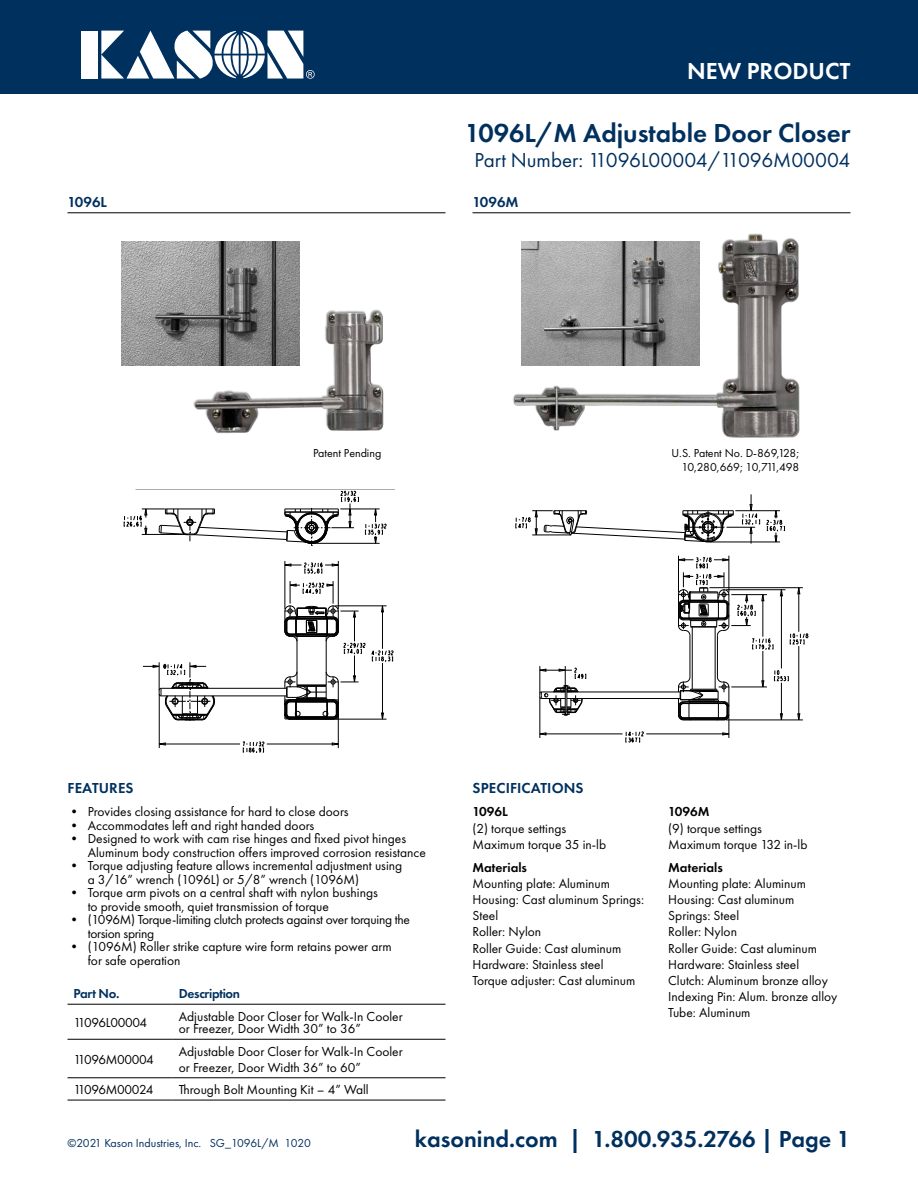
<style>
.page{position:relative;width:918px;height:1188px;background:#fff}
.page>*{position:absolute;margin:0;border:0;box-sizing:border-box;transform-origin:0 0}
.t1{font:600 27px "Futura PT";color:#00305e}
.t2{font:600 24px "Futura PT";color:#00305e}
.t3{font:600 24px "Futura PT";color:#fff}
.t4{font:21px "Futura PT";color:#00305e}
.t5{font:600 15px "Futura PT";letter-spacing:.01em;color:#00305e}
.t6{font:13.5px/16.2px "Futura PT";color:#000}
.t7{font:13.5px/13.5px "Futura PT";letter-spacing:-.02em;color:#000}
.t8{font:13.5px "Futura PT";letter-spacing:-.025em;color:#000}
.t9{font:600 13.5px "Futura PT";color:#000}
.t10{font:600 13.5px "Futura PT";letter-spacing:-.025em;color:#00305e}
.t11{font:12px/14.4px "Futura PT";color:#000;text-align:right}
.t12{font:12px "Futura PT";color:#00305e}
</style>
<div class="page">
<div style="left:0;top:0;width:918px;height:94px;background:#00305e"></div>
<div style="left:81px;top:31px;width:17px;height:48px;background:#fff"></div>
<svg style="left:101px;top:31px;width:214px;height:48px"></svg>
<img style="left:513px;top:233px;width:287px;height:205px">
<img style="left:193px;top:309px;width:191px;height:125px">
<img style="left:521px;top:242px;width:179px;height:124px">
<img style="left:121px;top:242px;width:179px;height:124px">
<hr style="left:68px;top:213px;width:378px;height:1px;background:#000">
<hr style="left:472px;top:213px;width:378px;height:1px;background:#000">
<hr style="left:314px;top:543px;width:66px;height:1px;background:#000">
<hr style="left:340px;top:509px;width:40px;height:1px;background:#000">
<svg style="left:365px;top:509px;width:21px;height:35px"></svg>
<svg style="left:124px;top:491px;width:235px;height:55px"></svg>
<svg style="left:371px;top:650px;width:22px;height:12px"></svg>
<svg style="left:243px;top:742px;width:21px;height:11px"></svg>
<svg style="left:381px;top:713px;width:3px;height:6px"></svg>
<hr style="left:159px;top:694px;width:1px;height:54px;background:#000">
<hr style="left:267px;top:744px;width:71px;height:1px;background:#000">
<hr style="left:159px;top:744px;width:81px;height:1px;background:#000">
<hr style="left:335px;top:719px;width:52px;height:1px;background:#000">
<hr style="left:285px;top:561px;width:1px;height:48px;background:#000">
<hr style="left:335px;top:606px;width:52px;height:1px;background:#000">
<hr style="left:338px;top:716px;width:1px;height:32px;background:#000">
<hr style="left:338px;top:561px;width:1px;height:48px;background:#000">
<svg style="left:285px;top:563px;width:54px;height:11px"></svg>
<hr style="left:382px;top:606px;width:1px;height:43px;background:#000">
<hr style="left:382px;top:663px;width:1px;height:56px;background:#000">
<hr style="left:161px;top:696px;width:126px;height:1px;background:#000">
<hr style="left:161px;top:688px;width:126px;height:1px;background:#000">
<svg style="left:143px;top:662px;width:72px;height:59px"></svg>
<svg style="left:284px;top:581px;width:81px;height:139px"></svg>
<hr style="left:710px;top:542px;width:70px;height:1px;background:#000">
<hr style="left:735px;top:510px;width:45px;height:1px;background:#000">
<svg style="left:767px;top:510px;width:18px;height:32px"></svg>
<svg style="left:516px;top:494px;width:244px;height:50px"></svg>
<svg style="left:774px;top:670px;width:15px;height:11px"></svg>
<svg style="left:626px;top:731px;width:18px;height:11px"></svg>
<svg style="left:790px;top:633px;width:18px;height:11px"></svg>
<hr style="left:690px;top:635px;width:1px;height:42px;background:#000">
<hr style="left:717px;top:635px;width:1px;height:42px;background:#000">
<svg style="left:780px;top:713px;width:3px;height:7px"></svg>
<svg style="left:780px;top:590px;width:3px;height:6px"></svg>
<svg style="left:539px;top:732px;width:7px;height:3px"></svg>
<svg style="left:761px;top:680px;width:2px;height:7px"></svg>
<svg style="left:797px;top:713px;width:2px;height:7px"></svg>
<hr style="left:540px;top:697px;width:1px;height:41px;background:#000">
<hr style="left:646px;top:734px;width:83px;height:1px;background:#000">
<hr style="left:540px;top:734px;width:83px;height:1px;background:#000">
<hr style="left:726px;top:720px;width:77px;height:1px;background:#000">
<hr style="left:731px;top:687px;width:36px;height:1px;background:#000">
<hr style="left:678px;top:556px;width:1px;height:37px;background:#000">
<hr style="left:726px;top:589px;width:60px;height:1px;background:#000">
<hr style="left:709px;top:587px;width:94px;height:1px;background:#000">
<hr style="left:729px;top:556px;width:1px;height:37px;background:#000">
<hr style="left:763px;top:651px;width:1px;height:36px;background:#000">
<hr style="left:781px;top:590px;width:1px;height:78px;background:#000">
<hr style="left:781px;top:683px;width:1px;height:37px;background:#000">
<hr style="left:799px;top:588px;width:1px;height:44px;background:#000">
<hr style="left:799px;top:646px;width:1px;height:74px;background:#000">
<hr style="left:692px;top:627px;width:1px;height:62px;background:#000">
<hr style="left:715px;top:627px;width:1px;height:62px;background:#000">
<svg style="left:678px;top:676px;width:52px;height:62px"></svg>
<hr style="left:567px;top:698px;width:113px;height:1px;background:#000">
<hr style="left:567px;top:692px;width:113px;height:1px;background:#000">
<svg style="left:539px;top:666px;width:47px;height:50px"></svg>
<svg style="left:678px;top:557px;width:95px;height:93px"></svg>
<hr style="left:68px;top:1004px;width:105px;height:1px;background:#000">
<hr style="left:68px;top:1039px;width:105px;height:1px;background:#000">
<hr style="left:68px;top:1078px;width:105px;height:1px;background:#000">
<hr style="left:68px;top:1100px;width:105px;height:1px;background:#000">
<hr style="left:173px;top:1039px;width:273px;height:1px;background:#000">
<hr style="left:173px;top:1078px;width:273px;height:1px;background:#000">
<hr style="left:173px;top:1100px;width:273px;height:1px;background:#000">
<hr style="left:173px;top:1004px;width:273px;height:1px;background:#000">
<h2 class="t3" style="left:687px;top:56px;width:165px">NEW PRODUCT</h2>
<h1 class="t1" style="left:465px;top:116px;width:387px">1096L/M Adjustable Door Closer</h1>
<h3 class="t4" style="left:475px;top:148px;width:377px">Part Number: 11096L00004/11096M00004</h3>
<p class="t5" style="left:68px;top:193px;width:41px">1096L</p>
<p class="t5" style="left:472px;top:193px;width:48px">1096M</p>
<p class="t11" style="left:313px;top:446px;width:70px">Patent Pending</p>
<p class="t11" style="left:672px;top:446px;width:129px">U.S. Patent No. D-869,128;<br>10,280,669; 10,711,498</p>
<p class="t5" style="left:68px;top:779px;width:68px">FEATURES</p>
<p class="t5" style="left:473px;top:779px;width:113px">SPECIFICATIONS</p>
<p class="t9" style="left:472px;top:803px;width:37px">1096L</p>
<p class="t6" style="left:472px;top:820px;width:135px">(2) torque settings<br>Maximum torque 35 in-lb</p>
<p class="t9" style="left:472px;top:859px;width:56px">Materials</p>
<p class="t6" style="left:472px;top:875px;width:173px">Mounting plate: Aluminum<br>Housing: Cast aluminum Springs:<br>Steel<br>Roller: Nylon<br>Roller Guide: Cast aluminum<br>Hardware: Stainless steel<br>Torque adjuster: Cast aluminum</p>
<p class="t6" style="left:68px;top:804px;width:283px">• Provides closing assistance for hard to close doors</p>
<p class="t6" style="left:68px;top:817px;width:248px">• Accommodates left and right handed doors</p>
<p class="t6" style="left:88px;top:832px;width:340px;line-height:13.5px;text-indent:-20px">• Designed to work with cam rise hinges and fixed pivot hinges<br>Aluminum body construction offers improved corrosion resistance</p>
<p class="t6" style="left:88px;top:859px;width:316px;line-height:13.5px;text-indent:-20px">• Torque adjusting feature allows incremental adjustment using a 3/16” wrench (1096L) or 5/8” wrench (1096M)</p>
<p class="t6" style="left:88px;top:886px;width:292px;line-height:13.5px;text-indent:-20px">• Torque arm pivots on a central shaft with nylon bushings to provide smooth, quiet transmission of torque</p>
<p class="t7" style="left:88px;top:913px;width:324px;text-indent:-20px">• (1096M) Torque-limiting clutch protects against over torquing the torsion spring</p>
<p class="t6" style="left:88px;top:940px;width:306px;line-height:13.5px;text-indent:-20px">• (1096M) Roller strike capture wire form retains power arm for safe operation</p>
<p class="t10" style="left:74px;top:985px;width:48px">Part No.</p>
<p class="t10" style="left:179px;top:985px;width:63px">Description</p>
<p class="t8" style="left:74px;top:1014px;width:75px">11096L00004</p>
<p class="t6" style="left:179px;top:1010px;width:226px;line-height:12.8px">Adjustable Door Closer for Walk-In Cooler or Freezer, Door Width 30” to 36”</p>
<p class="t8" style="left:74px;top:1051px;width:82px">11096M00004</p>
<p class="t6" style="left:179px;top:1043px;width:226px">Adjustable Door Closer for Walk-In Cooler or Freezer, Door Width 36” to 60”</p>
<p class="t8" style="left:74px;top:1082px;width:82px">11096M00024</p>
<p class="t6" style="left:179px;top:1081px;width:191px">Through Bolt Mounting Kit – 4” Wall</p>
<p class="t9" style="left:668px;top:803px;width:43px">1096M</p>
<p class="t6" style="left:668px;top:820px;width:141px">(9) torque settings<br>Maximum torque 132 in-lb</p>
<p class="t9" style="left:668px;top:859px;width:56px">Materials</p>
<p class="t6" style="left:668px;top:875px;width:171px">Mounting plate: Aluminum<br>Housing: Cast aluminum<br>Springs: Steel<br>Roller: Nylon<br>Roller Guide: Cast aluminum<br>Hardware: Stainless steel<br>Clutch: Aluminum bronze alloy<br>Indexing Pin: Alum. bronze alloy<br>Tube: Aluminum</p>
<p class="t12" style="left:68px;top:1136px;width:245px">©2021 Kason Industries, Inc. SG_1096L/M 1020</p>
<h2 class="t2" style="left:415px;top:1124px;width:437px">kasonind.com | 1.800.935.2766 | Page 1</h2>
</div>
